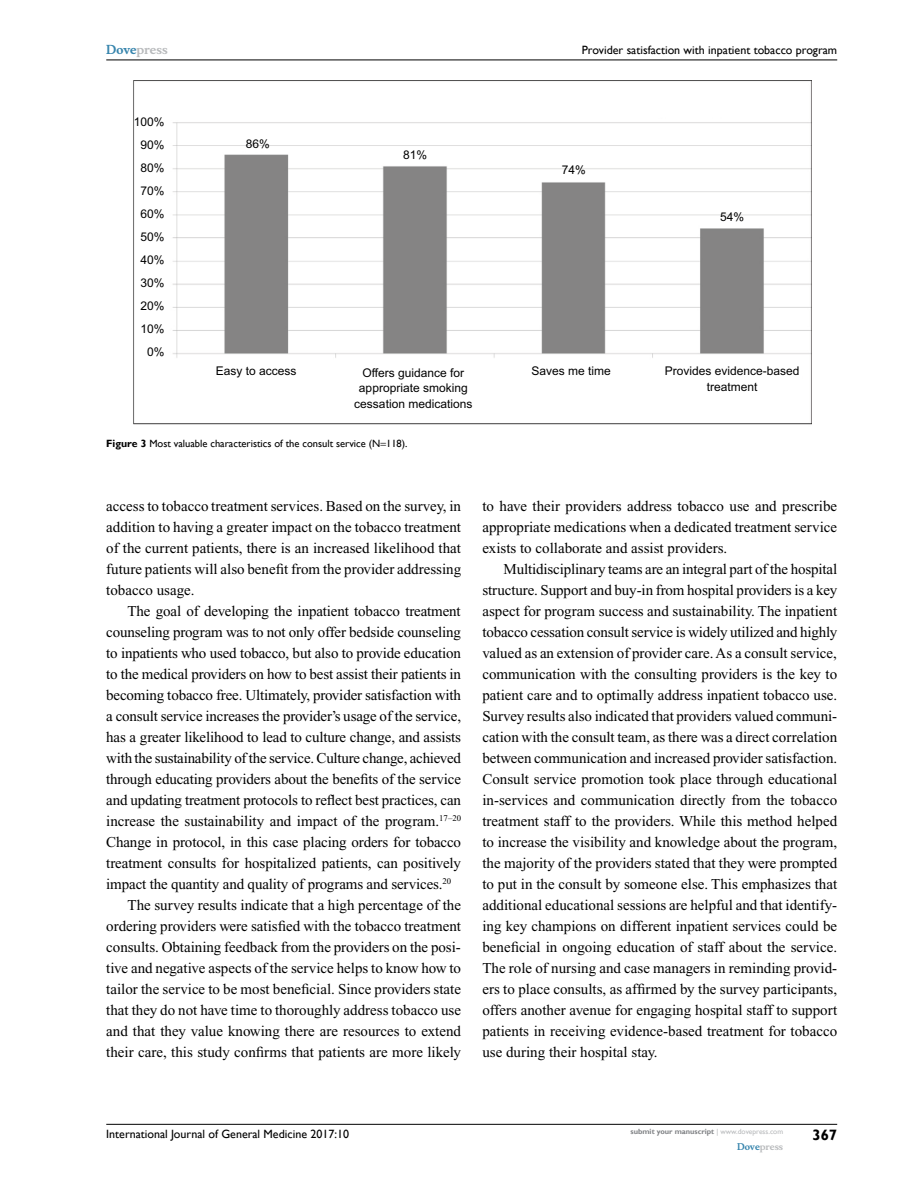
<style>
.page{position:relative;width:918px;height:1188px;background:#fff}
.page>*{position:absolute;margin:0;border:0;box-sizing:border-box;transform-origin:0 0}
.t1{font:15px/21px "Times New Roman";letter-spacing:-.01em;color:#000;text-align:justify}
.t2{font:700 15px "Gill Sans";color:#000}
.t3{font:12px/15.8px "Arial";color:#000;text-align:center}
.t4{font:12px "Gill Sans";color:#000}
.t5{font:700 12px "Musee";color:#b8babc}
.t6{font:10.5px "Gill Sans";color:#000}
.t7{font:700 9px "Musee";color:#b8babc}
.t8{font:700 7.5px "Gill Sans";color:#808285}
.s1{color:#3785ad}
.s2{font-weight:700}
.s3{font-weight:400;color:#b8babc}
</style>
<div class="page">
<hr style="left:106px;top:1124px;width:731px;height:1px;background:#000">
<hr style="left:106px;top:60px;width:731px;height:1px;background:#000">
<img style="left:133px;top:81px;width:679px;height:344px">
<p class="t5" style="left:106px;top:43px;width:63px"><span class="s1">Dove</span>press</p>
<p class="t3" style="left:134px;top:115px;width:32px">100%</p>
<p class="t3" style="left:141px;top:138px;width:26px">90%</p>
<p class="t3" style="left:141px;top:161px;width:26px">80%</p>
<p class="t3" style="left:141px;top:184px;width:26px">70%</p>
<p class="t3" style="left:141px;top:207px;width:26px">60%</p>
<p class="t3" style="left:141px;top:230px;width:26px">50%</p>
<p class="t3" style="left:141px;top:253px;width:26px">40%</p>
<p class="t3" style="left:141px;top:276px;width:26px">30%</p>
<p class="t3" style="left:141px;top:299px;width:26px">20%</p>
<p class="t3" style="left:141px;top:322px;width:26px">10%</p>
<p class="t3" style="left:147px;top:345px;width:19px">0%</p>
<p class="t3" style="left:246px;top:137px;width:26px">86%</p>
<p class="t3" style="left:216px;top:364px;width:82px">Easy to access</p>
<p class="t3" style="left:403px;top:148px;width:26px">81%</p>
<p class="t4" style="left:582px;top:43px;width:257px">Provider satisfaction with inpatient tobacco program</p>
<p class="t3" style="left:562px;top:163px;width:26px">74%</p>
<p class="t3" style="left:720px;top:210px;width:26px">54%</p>
<p class="t3" style="left:354px;top:366px;width:120px">Offers guidance for appropriate smoking cessation medications</p>
<p class="t3" style="left:532px;top:364px;width:81px">Saves me time</p>
<p class="t3" style="left:665px;top:364px;width:136px">Provides evidence-based treatment</p>
<p class="t6" style="left:106px;top:437px;width:303px"><span class="s2">Figure 3</span> Most valuable characteristics of the consult service (N 118).</p>
<p class="t1" style="left:106px;top:496px;width:357px">access to tobacco treatment services. Based on the survey, in addition to having a greater impact on the tobacco treatment of the current patients, there is an increased likelihood that future patients will also benefit from the provider addressing tobacco usage.</p>
<p class="t1" style="left:128px;top:601px;width:335px">The goal of developing the inpatient tobacco treatment</p>
<p class="t1" style="left:106px;top:622px;width:356px">counseling program was to not only offer bedside counseling</p>
<p class="t1" style="left:106px;top:643px;width:356px">to inpatients who used tobacco, but also to provide education</p>
<p class="t1" style="left:106px;top:664px;width:356px">to the medical providers on how to best assist their patients in</p>
<p class="t1" style="left:106px;top:685px;width:356px">becoming tobacco free. Ultimately, provider satisfaction with</p>
<p class="t1" style="left:106px;top:706px;width:356px">a consult service increases the provider’s usage of the service,</p>
<p class="t1" style="left:106px;top:727px;width:356px">has a greater likelihood to lead to culture change, and assists</p>
<p class="t1" style="left:106px;top:748px;width:356px">with the sustainability of the service. Culture change, achieved</p>
<p class="t1" style="left:106px;top:769px;width:356px">through educating providers about the benefits of the service</p>
<p class="t1" style="left:106px;top:790px;width:356px">and updating treatment protocols to reflect best practices, can</p>
<p class="t1" style="left:106px;top:811px;width:356px">increase the sustainability and impact of the program.<sup>17–20</sup></p>
<p class="t1" style="left:106px;top:832px;width:356px">Change in protocol, in this case placing orders for tobacco</p>
<p class="t1" style="left:106px;top:853px;width:356px">treatment consults for hospitalized patients, can positively</p>
<p class="t1" style="left:106px;top:874px;width:346px">impact the quantity and quality of programs and services.<sup>20</sup></p>
<p class="t1" style="left:128px;top:895px;width:335px">The survey results indicate that a high percentage of the</p>
<p class="t1" style="left:106px;top:916px;width:356px">ordering providers were satisfied with the tobacco treatment</p>
<p class="t1" style="left:106px;top:937px;width:356px">consults. Obtaining feedback from the providers on the posi-</p>
<p class="t1" style="left:106px;top:958px;width:356px">tive and negative aspects of the service helps to know how to</p>
<p class="t1" style="left:106px;top:979px;width:356px">tailor the service to be most beneficial. Since providers state</p>
<p class="t1" style="left:106px;top:1000px;width:356px">that they do not have time to thoroughly address tobacco use</p>
<p class="t1" style="left:106px;top:1021px;width:356px">and that they value knowing there are resources to extend</p>
<p class="t1" style="left:106px;top:1042px;width:356px">their care, this study confirms that patients are more likely</p>
<p class="t1" style="left:482px;top:496px;width:356px">to have their providers address tobacco use and prescribe appropriate medications when a dedicated treatment service exists to collaborate and assist providers.</p>
<p class="t1" style="left:482px;top:559px;width:357px;text-indent:21px">Multidisciplinary teams are an integral part of the hospital structure. Support and buy-in from hospital providers is a key aspect for program success and sustainability. The inpatient tobacco cessation consult service is widely utilized and highly valued as an extension of provider care. As a consult service, communication with the consulting providers is the key to patient care and to optimally address inpatient tobacco use.<br>Survey results also indicated that providers valued communi&shy;cation with the consult team, as there was a direct correlation between communication and increased provider satisfaction.<br>Consult service promotion took place through educational in-services and communication directly from the tobacco treatment staff to the providers. While this method helped to increase the visibility and knowledge about the program, the majority of the providers stated that they were prompted to put in the consult by someone else. This emphasizes that additional educational sessions are helpful and that identify&shy;ing key champions on different inpatient services could be beneficial in ongoing education of staff about the service.<br>The role of nursing and case managers in reminding provid&shy;ers to place consults, as affirmed by the survey participants, offers another avenue for engaging hospital staff to support patients in receiving evidence-based treatment for tobacco use during their hospital stay.</p>
<p class="t4" style="left:106px;top:1127px;width:244px">International Journal of General Medicine 2017:10</p>
<p class="t8" style="left:631px;top:1127px;width:154px">submit your manuscript <span class="s3">| www.dovepress.com</span></p>
<p class="t7" style="left:737px;top:1141px;width:48px"><span class="s1">Dove</span>press</p>
<p class="t2" style="left:812px;top:1126px;width:26px">367</p>
</div>
